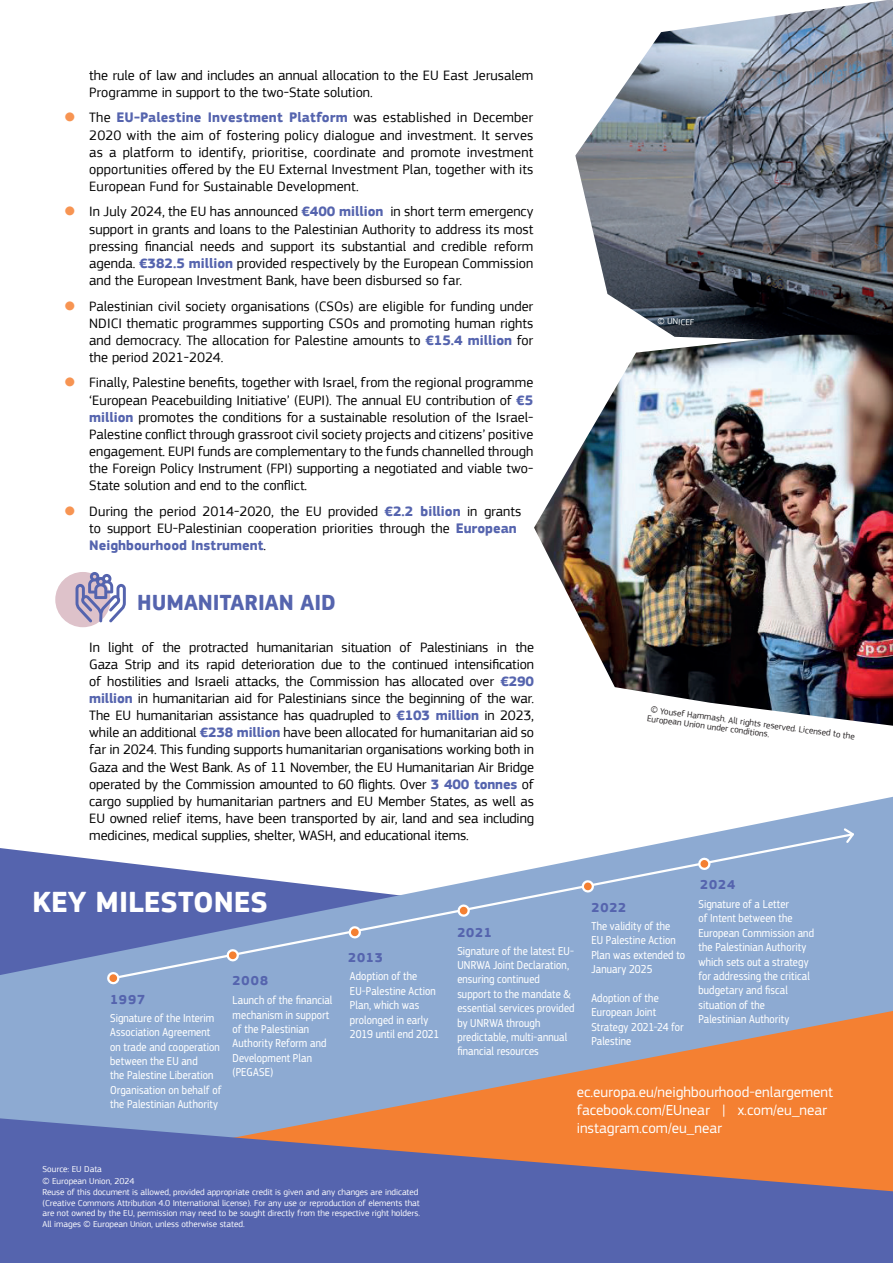
<style>
.page{position:relative;width:893px;height:1263px;background:#fff}
.page>*{position:absolute;margin:0;border:0;box-sizing:border-box;transform-origin:0 0}
.t1{font:700 30px "EC Square Sans Pro";color:#fff}
.t2{font:700 22.5px "EC Square Sans Pro";color:#5564ae}
.t3{font:15px/18px "EC Square Sans Pro";color:#fff}
.t4{font:14.25px/17.1px "EC Square Sans Pro";color:#000;text-align:justify}
.t5{font:700 13.5px "EC Square Sans Pro";letter-spacing:.07em;color:#5564ae}
.t6{font:12px/14.4px "EC Square Sans Cond Pro";letter-spacing:.01em;color:#fff}
.t7{font:9px/10.8px "EC Square Sans Pro";color:#fff}
.t8{font:9px/9.3px "EC Square Sans Pro";color:#231f20}
.s1{color:#f79452}
.s2{font-weight:700;color:#5564ae}
</style>
<div class="page">
<svg style="left:0;top:797px;width:893px;height:214px;fill:#8daad2"></svg>
<svg style="left:117px;top:832px;width:738px;height:147px"></svg>
<svg style="left:842px;top:826px;width:14px;height:19px"></svg>
<svg style="left:582px;top:880px;width:12px;height:14px"></svg>
<svg style="left:457px;top:904px;width:13px;height:14px"></svg>
<svg style="left:349px;top:926px;width:12px;height:14px"></svg>
<svg style="left:107px;top:972px;width:12px;height:14px"></svg>
<svg style="left:0;top:1011px;width:893px;height:101px;background:#ab9da2"></svg>
<svg style="left:0;top:1112px;width:893px;height:151px;background:#7d6d91"></svg>
<svg style="left:227px;top:949px;width:12px;height:14px"></svg>
<img style="left:575px;top:0;width:318px;height:335px">
<img style="left:534px;top:335px;width:359px;height:391px">
<div style="left:55px;top:572px;width:56px;height:55px;background:#dec2ca;border-radius:50%"></div>
<svg style="left:76px;top:572px;width:50px;height:50px"></svg>
<svg style="left:698px;top:857px;width:13px;height:14px"></svg>
<p class="t4" style="left:89px;top:67px;width:445px">the rule of law and includes an annual allocation to the EU East Jerusalem<br>Programme in support to the two-State solution.</p>
<p class="t4" style="left:89px;top:109px;width:445px;text-indent:-26px"><span class="s1">●</span> The <span class="s2">EU-Palestine Investment Platform</span> was established in December 2020 with the aim of fostering policy dialogue and investment. It serves as a platform to identify, prioritise, coordinate and promote investment opportunities offered by the EU External Investment Plan, together with its European Fund for Sustainable Development.</p>
<p class="t4" style="left:89px;top:203px;width:445px;text-indent:-26px"><span class="s1">●</span> In July 2024, the EU has announced <span class="s2">€400 million</span> in short term emergency support in grants and loans to the Palestinian Authority to address its most pressing financial needs and support its substantial and credible reform agenda. <span class="s2">€382.5 million</span> provided respectively by the European Commission and the European Investment Bank, have been disbursed so far.</p>
<p class="t4" style="left:89px;top:297px;width:445px;text-indent:-26px"><span class="s1">●</span> Palestinian civil society organisations (CSOs) are eligible for funding under NDICI thematic programmes supporting CSOs and promoting human rights and democracy. The allocation for Palestine amounts to <span class="s2">€15.4 million</span> for the period 2021-2024.</p>
<p class="t4" style="left:89px;top:374px;width:445px;text-indent:-26px"><span class="s1">●</span> Finally, Palestine benefits, together with Israel, from the regional programme ‘European Peacebuilding Initiative’ (EUPI). The annual EU contribution of <span class="s2">€5 million</span> promotes the conditions for a sustainable resolution of the Israel-Palestine conflict through grassroot civil society projects and citizens’ positive engagement. EUPI funds are complementary to the funds channelled through the Foreign Policy Instrument (FPI) supporting a negotiated and viable two-State solution and end to the conflict.</p>
<p class="t4" style="left:89px;top:502px;width:433px;text-align:left;text-indent:-26px"><span class="s1">●</span> During the period 2014-2020, the EU provided <span class="s2">€2.2 billion</span> in grants to support EU-Palestinian cooperation priorities through the <span class="s2">European<br>Neighbourhood Instrument</span>.</p>
<h2 class="t2" style="left:137px;top:589px;width:200px">HUMANITARIAN AID</h2>
<p class="t4" style="left:89px;top:639px;width:446px">In light of the protracted humanitarian situation of Palestinians in the Gaza Strip and its rapid deterioration due to the continued intensification of hostilities and Israeli attacks, the Commission has allocated over <span class="s2">€290 million</span> in humanitarian aid for Palestinians since the beginning of the war.<br>The EU humanitarian assistance has quadrupled to <span class="s2">€103 million</span> in 2023, while an additional <span class="s2">€238 million</span> have been allocated for humanitarian aid so far in 2024. This funding supports humanitarian organisations working both in Gaza and the West Bank. As of 11 November, the EU Humanitarian Air Bridge operated by the Commission amounted to 60 flights. Over <span class="s2">3 400 tonnes</span> of cargo supplied by humanitarian partners and EU Member States, as well as EU owned relief items, have been transported by air, land and sea including medicines, medical supplies, shelter, WASH, and educational items.</p>
<p class="t7" style="left:658px;top:316px;width:38px;rotate:2deg">© UNICEF</p>
<p class="t8" style="left:649px;top:704px;width:210px;rotate:8deg">© Yousef Hammash. All rights reserved. Licensed to the<br>European Union under conditions.</p>
<p class="t5" style="left:700px;top:876px;width:36px">2024</p>
<h1 class="t1" style="left:33px;top:884px;width:237px">KEY MILESTONES</h1>
<p class="t6" style="left:698px;top:897px;width:117px">Signature of a Letter<br>of Intent between the<br>European Commission and the Palestinian Authority which sets out a strategy for addressing the critical budgetary and fiscal situation of the<br>Palestinian Authority</p>
<p class="t5" style="left:591px;top:899px;width:36px">2022</p>
<p class="t6" style="left:591px;top:919px;width:95px">The validity of the<br>EU Palestine Action<br>Plan was extended to<br>January 2025</p>
<p class="t6" style="left:591px;top:991px;width:94px">Adoption of the<br>European Joint<br>Strategy 2021-24 for<br>Palestine</p>
<p class="t5" style="left:457px;top:924px;width:36px">2021</p>
<p class="t5" style="left:348px;top:949px;width:36px">2013</p>
<p class="t6" style="left:457px;top:944px;width:119px">Signature of the latest EU-<br>UNRWA Joint Declaration, ensuring continued support to the mandate &amp; essential services provided by UNRWA through predictable, multi-annual financial resources</p>
<p class="t5" style="left:233px;top:973px;width:37px">2008</p>
<p class="t6" style="left:350px;top:969px;width:91px">Adoption of the<br>EU-Palestine Action<br>Plan, which was prolonged in early<br>2019 until end 2021</p>
<p class="t5" style="left:110px;top:991px;width:37px">1997</p>
<p class="t6" style="left:233px;top:993px;width:101px">Launch of the financial mechanism in support of the Palestinian<br>Authority Reform and<br>Development Plan (PEGASE)</p>
<p class="t6" style="left:110px;top:1011px;width:113px">Signature of the Interim<br>Association Agreement on trade and cooperation between the EU and<br>the Palestine Liberation<br>Organisation on behalf of the Palestinian Authority</p>
<p class="t3" style="left:577px;top:1083px;width:258px">ec.europa.eu/neighbourhood-enlargement facebook.com/EUnear | x.com/eu_near instagram.com/eu_near</p>
<p class="t7" style="left:43px;top:1163px;width:61px">Source: EU Data</p>
<p class="t7" style="left:43px;top:1176px;width:379px">© European Union, 2024<br>Reuse of this document is allowed, provided appropriate credit is given and any changes are indicated (Creative Commons Attribution 4.0 International license). For any use or reproduction of elements that are not owned by the EU, permission may need to be sought directly from the respective right holders.<br>All images © European Union, unless otherwise stated.</p>
</div>
